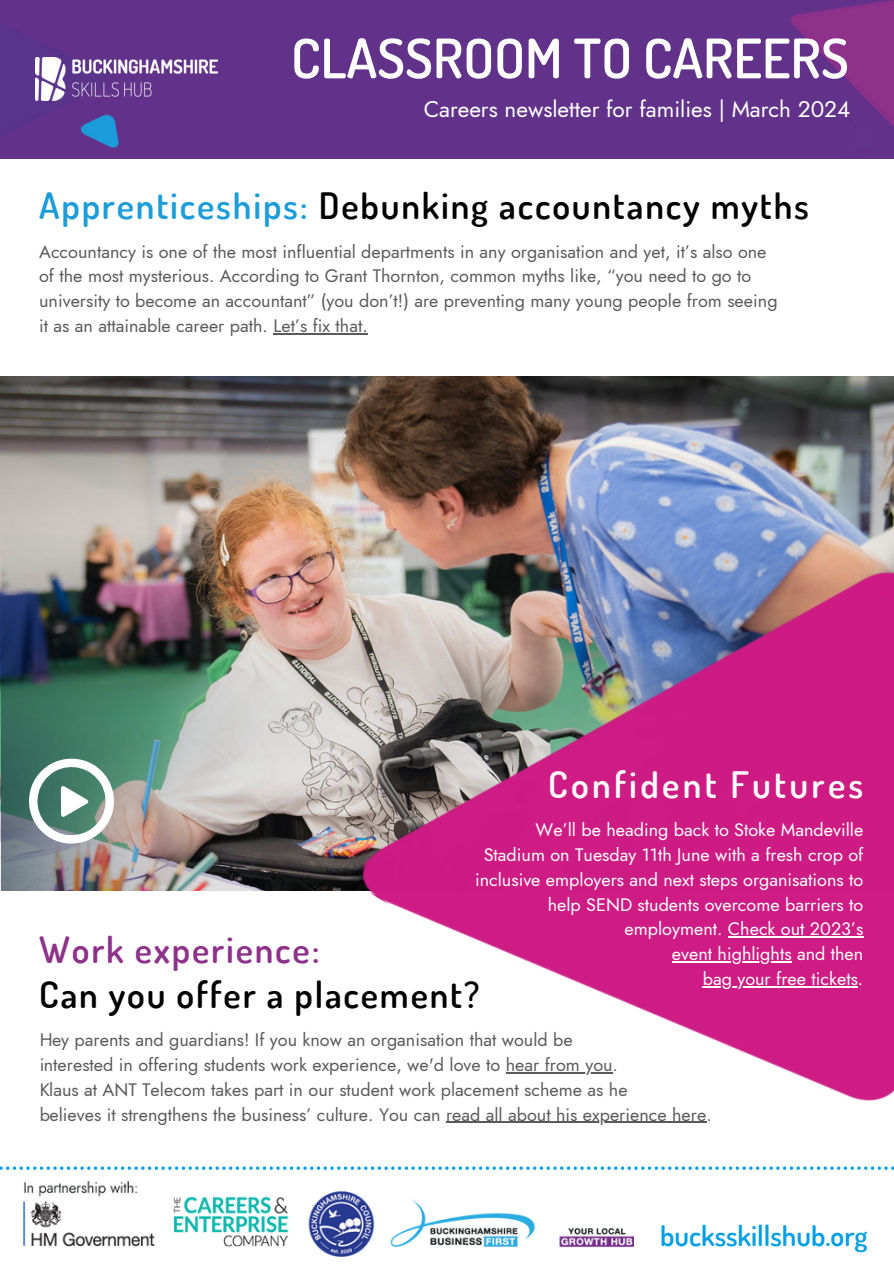
<style>
.page{position:relative;width:894px;height:1264px;background:#fff}
.page>*{position:absolute;margin:0;border:0;box-sizing:border-box;transform-origin:0 0}
.t1{font:600 54.45px "Terminal Dosis";color:#fff}
.t2{font:600 36.45px "Terminal Dosis";letter-spacing:.05em;color:#000}
.t3{font:600 36.45px "Terminal Dosis";letter-spacing:.09em;color:#fff}
.t4{font:600 36.45px "Terminal Dosis";letter-spacing:.05em;color:#8d318a}
.t5{font:600 28.35px "Terminal Dosis";color:#009ee3}
.t6{font:22.5px "Jost";color:#fff}
.t7{font:18px/24.8px "Jost";color:#000}
.t8{font:18px/24.8px "Jost";color:#fff;text-align:right}
.s1{color:#1c9dd9}
</style>
<div class="page">
<div style="left:0;top:0;width:893px;height:159px;background:#62328a"></div>
<img style="left:35px;top:58px;width:182px;height:43px">
<img style="left:1px;top:376px;width:892px;height:514px">
<svg style="left:23px;top:752px;width:97px;height:97px"></svg>
<hr style="left:273px;top:333px;width:94px;height:1px;background:#000">
<img style="left:353px;top:416px;width:540px;height:754px">
<hr style="left:727px;top:936px;width:136px;height:1px;background:#fff">
<hr style="left:671px;top:961px;width:120px;height:1px;background:#fff">
<hr style="left:702px;top:986px;width:155px;height:1px;background:#fff">
<svg style="left:0;top:1166px;width:893px;height:3px"></svg>
<img style="left:24px;top:1181px;width:608px;height:75px">
<h1 class="t1" style="left:291px;top:22px;width:559px">CLASSROOM TO CAREERS</h1>
<p class="t6" style="left:423px;top:93px;width:428px">Careers newsletter for families | March 2024</p>
<h2 class="t2" style="left:39px;top:181px;width:771px"><span class="s1">Apprenticeships:</span> Debunking accountancy myths</h2>
<p class="t7" style="left:39px;top:239px;width:739px">Accountancy is one of the most influential departments in any organisation and yet, it’s also one of the most mysterious. According to Grant Thornton, common myths like, “you need to go to university to become an accountant” (you don’t!) are preventing many young people from seeing it as an attainable career path. Let’s fix that.</p>
<h2 class="t3" style="left:548px;top:761px;width:317px">Confident Futures</h2>
<p class="t8" style="left:475px;top:817px;width:389px">We’ll be heading back to Stoke Mandeville Stadium on Tuesday 11th June with a fresh crop of inclusive employers and next steps organisations to help SEND students overcome barriers to employment. Check out 2023’s<br>event highlights and then<br>bag your free tickets.</p>
<h2 class="t4" style="left:39px;top:925px;width:282px">Work experience:</h2>
<h2 class="t2" style="left:39px;top:970px;width:441px">Can you offer a placement?</h2>
<p class="t7" style="left:39px;top:1027px;width:674px">Hey parents and guardians! If you know an organisation that would be<br>interested in offering students work experience, we'd love to hear from you.<br>Klaus at ANT Telecom takes part in our student work placement scheme as he<br>believes it strengthens the business’ culture. You can read all about his experience here.</p>
<h3 class="t5" style="left:660px;top:1217px;width:209px">bucksskillshub.org</h3>
</div>
